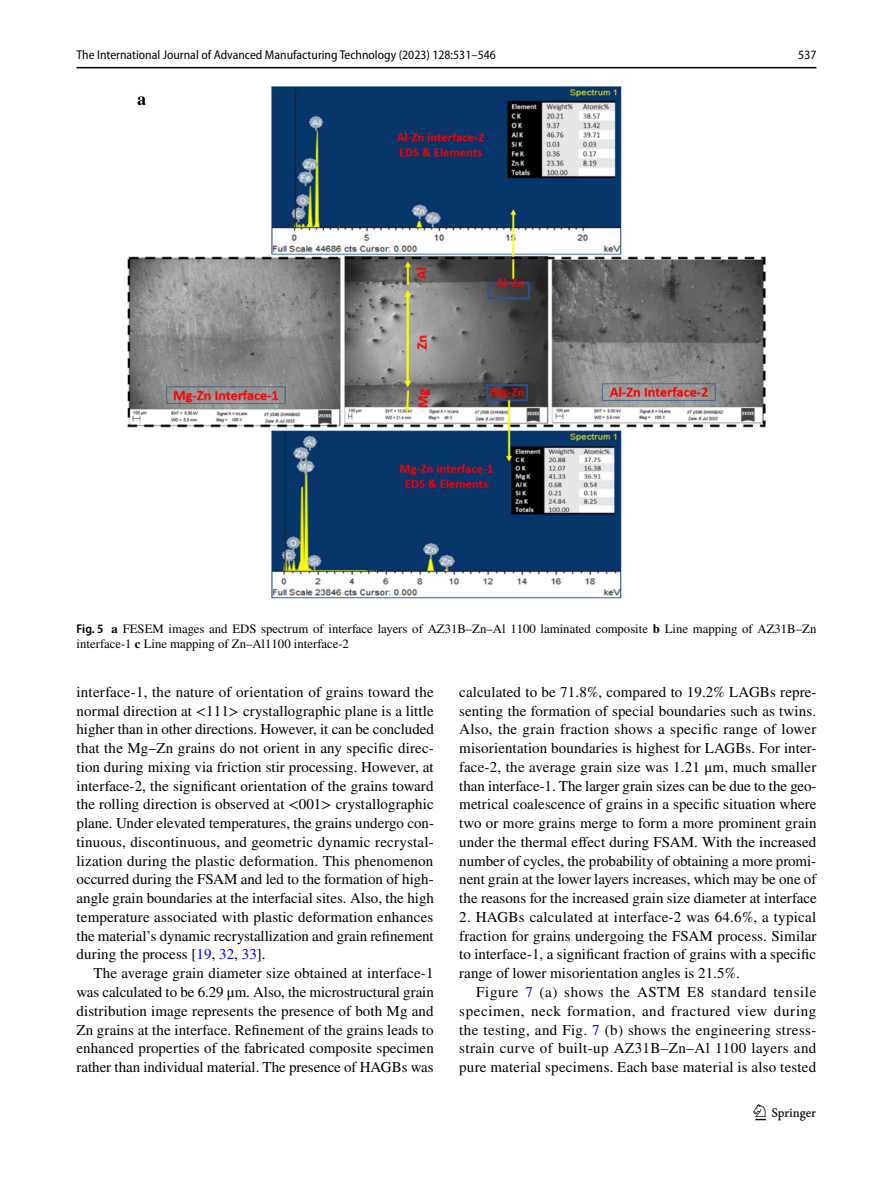
<style>
.page{position:relative;width:893px;height:1187px;background:#fff}
.page>*{position:absolute;margin:0;border:0;box-sizing:border-box;transform-origin:0 0}
.t1{font:22.5px "Springnew Regular 3";color:#000}
.t2{font:15px/18.8px "STIX";color:#000;text-align:justify}
.t3{font:12.75px/15px "STIX";color:#000}
.t4{font:semi-condensed 12.75px "Myriad Pro";color:#000}
.s1{font-family:"Myriad Pro";font-weight:600;font-stretch:semi-condensed}
.s2{font-weight:700}
.s3{color:#00f}
</style>
<div class="page">
<hr style="left:77px;top:67px;width:739px;height:1px;background:#000">
<img style="left:128px;top:87px;width:637px;height:511px">
<p class="t4" style="left:77px;top:48px;width:421px">The International Journal of Advanced Manufacturing Technology (2023) 128:531–546</p>
<p class="t4" style="left:798px;top:48px;width:20px">537</p>
<p class="t3" style="left:77px;top:622px;width:741px"><span class="s1">Fig. 5</span> <span class="s2">a</span> FESEM images and EDS spectrum of interface layers of AZ31B–Zn–Al 1100 laminated composite <span class="s2">b</span> Line mapping of AZ31B–Zn interface-1 <span class="s2">c</span> Line mapping of Zn–Al1100 interface-2</p>
<p class="t2" style="left:77px;top:683px;width:359px">interface-1, the nature of orientation of grains toward the normal direction at &lt;111&gt; crystallographic plane is a little higher than in other directions. However, it can be concluded that the Mg–Zn grains do not orient in any specific direc&shy;tion during mixing via friction stir processing. However, at interface-2, the significant orientation of the grains toward the rolling direction is observed at &lt;001&gt; crystallographic plane. Under elevated temperatures, the grains undergo con&shy;tinuous, discontinuous, and geometric dynamic recrystal&shy;lization during the plastic deformation. This phenomenon occurred during the FSAM and led to the formation of high&shy;angle grain boundaries at the interfacial sites. Also, the high temperature associated with plastic deformation enhances the material’s dynamic recrystallization and grain refinement during the process [<span class="s3">19</span>, <span class="s3">32</span>, <span class="s3">33</span>].</p>
<p class="t2" style="left:77px;top:964px;width:359px;text-indent:17px">The average grain diameter size obtained at interface-1 was calculated to be 6.29 μm. Also, the microstructural grain distribution image represents the presence of both Mg and Zn grains at the interface. Refinement of the grains leads to enhanced properties of the fabricated composite specimen rather than individual material. The presence of HAGBs was</p>
<p class="t2" style="left:459px;top:683px;width:359px">calculated to be 71.8%, compared to 19.2% LAGBs repre&shy;senting the formation of special boundaries such as twins.<br>Also, the grain fraction shows a specific range of lower misorientation boundaries is highest for LAGBs. For inter&shy;face-2, the average grain size was 1.21 μm, much smaller than interface-1. The larger grain sizes can be due to the geo&shy;metrical coalescence of grains in a specific situation where two or more grains merge to form a more prominent grain under the thermal effect during FSAM. With the increased number of cycles, the probability of obtaining a more promi&shy;nent grain at the lower layers increases, which may be one of the reasons for the increased grain size diameter at interface</p>
<p class="t2" style="left:459px;top:908px;width:359px">2. HAGBs calculated at interface-2 was 64.6%, a typical fraction for grains undergoing the FSAM process. Similar to interface-1, a significant fraction of grains with a specific range of lower misorientation angles is 21.5%.</p>
<p class="t2" style="left:459px;top:983px;width:359px;text-indent:17px">Figure <span class="s3">7</span> (a) shows the ASTM E8 standard tensile specimen, neck formation, and fractured view during the testing, and Fig. <span class="s3">7</span> (b) shows the engineering stress&shy;strain curve of built-up AZ31B–Zn–Al 1100 layers and pure material specimens. Each base material is also tested</p>
<h1 class="t1" style="left:755px;top:1104px;width:62px">1 3</h1>
</div>
